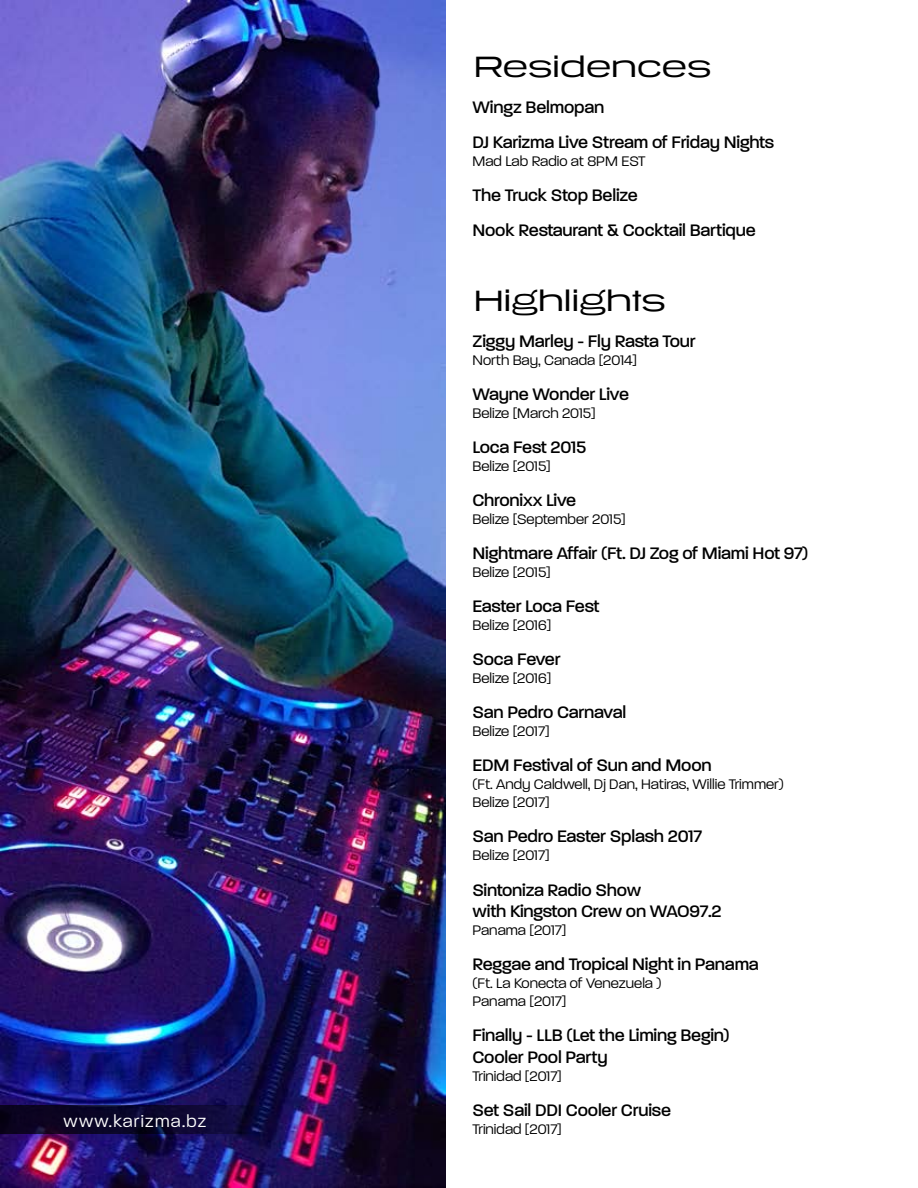
<style>
.page{position:relative;width:918px;height:1188px;background:#fff}
.page>*{position:absolute;margin:0;border:0;box-sizing:border-box;transform-origin:0 0}
.t1{font:30px "Tussilago Bk";color:#000}
.t2{font:500 18px/35.1px "Paralucent";letter-spacing:-.01em;color:#000}
.t3{font:300 18px "Paralucent";letter-spacing:.075em;color:#fff}
.t4{font:300 15px/18px "Paralucent";color:#000}
</style>
<div class="page">
<img style="left:0;top:0;width:445px;height:1188px">
<svg style="left:0;top:1106px;width:270px;height:28px;background:#0b062c"></svg>
<p class="t3" style="left:64px;top:1111px;width:144px">www.karizma.bz</p>
<h1 class="t1" style="left:474px;top:48px;width:239px">Residences</h1>
<p class="t2" style="left:472px;top:89px;width:303px">Wingz Belmopan<br>DJ Karizma Live Stream of Friday Nights</p>
<p class="t4" style="left:472px;top:152px;width:175px">Mad Lab Radio at 8PM EST</p>
<p class="t2" style="left:472px;top:177px;width:285px">The Truck Stop Belize<br>Nook Restaurant &amp; Cocktail Bartique</p>
<h1 class="t1" style="left:474px;top:282px;width:193px">Highlights</h1>
<p class="t2" style="left:472px;top:323px;width:225px">Ziggy Marley - Fly Rasta Tour</p>
<p class="t4" style="left:472px;top:351px;width:166px">North Bay, Canada [2014]</p>
<p class="t2" style="left:472px;top:376px;width:158px">Wayne Wonder Live</p>
<p class="t4" style="left:472px;top:404px;width:125px">Belize [March 2015]</p>
<p class="t2" style="left:472px;top:429px;width:115px">Loca Fest 2015</p>
<p class="t4" style="left:472px;top:457px;width:80px">Belize [2015]</p>
<p class="t2" style="left:472px;top:482px;width:105px">Chronixx Live</p>
<p class="t4" style="left:472px;top:510px;width:155px">Belize [September 2015]</p>
<p class="t2" style="left:472px;top:536px;width:337px">Nightmare Affair (Ft. DJ Zog of Miami Hot 97)</p>
<p class="t4" style="left:472px;top:563px;width:80px">Belize [2015]</p>
<p class="t2" style="left:472px;top:589px;width:129px">Easter Loca Fest</p>
<p class="t4" style="left:472px;top:616px;width:80px">Belize [2016]</p>
<p class="t2" style="left:472px;top:642px;width:90px">Soca Fever</p>
<p class="t4" style="left:472px;top:669px;width:80px">Belize [2016]</p>
<p class="t2" style="left:472px;top:695px;width:155px">San Pedro Carnaval</p>
<p class="t4" style="left:472px;top:722px;width:79px">Belize [2017]</p>
<p class="t2" style="left:472px;top:748px;width:241px">EDM Festival of Sun and Moon</p>
<p class="t4" style="left:472px;top:776px;width:313px">(Ft. Andy Caldwell, Dj Dan, Hatiras, Willie Trimmer)<br>Belize [2017]</p>
<p class="t2" style="left:472px;top:819px;width:231px">San Pedro Easter Splash 2017</p>
<p class="t4" style="left:472px;top:847px;width:79px">Belize [2017]</p>
<p class="t2" style="left:472px;top:879px;width:251px;line-height:21.6px">Sintoniza Radio Show<br>with Kingston Crew on WAO97.2</p>
<p class="t4" style="left:472px;top:921px;width:95px">Panama [2017]</p>
<p class="t2" style="left:472px;top:947px;width:288px">Reggae and Tropical Night in Panama</p>
<p class="t4" style="left:472px;top:974px;width:190px">(Ft. La Konecta of Venezuela )<br>Panama [2017]</p>
<p class="t2" style="left:472px;top:1025px;width:259px;line-height:21.6px">Finally - LLB (Let the Liming Begin)<br>Cooler Pool Party</p>
<p class="t4" style="left:472px;top:1067px;width:91px">Trinidad [2017]</p>
<p class="t2" style="left:472px;top:1093px;width:200px">Set Sail DDI Cooler Cruise</p>
<p class="t4" style="left:472px;top:1120px;width:91px">Trinidad [2017]</p>
</div>
